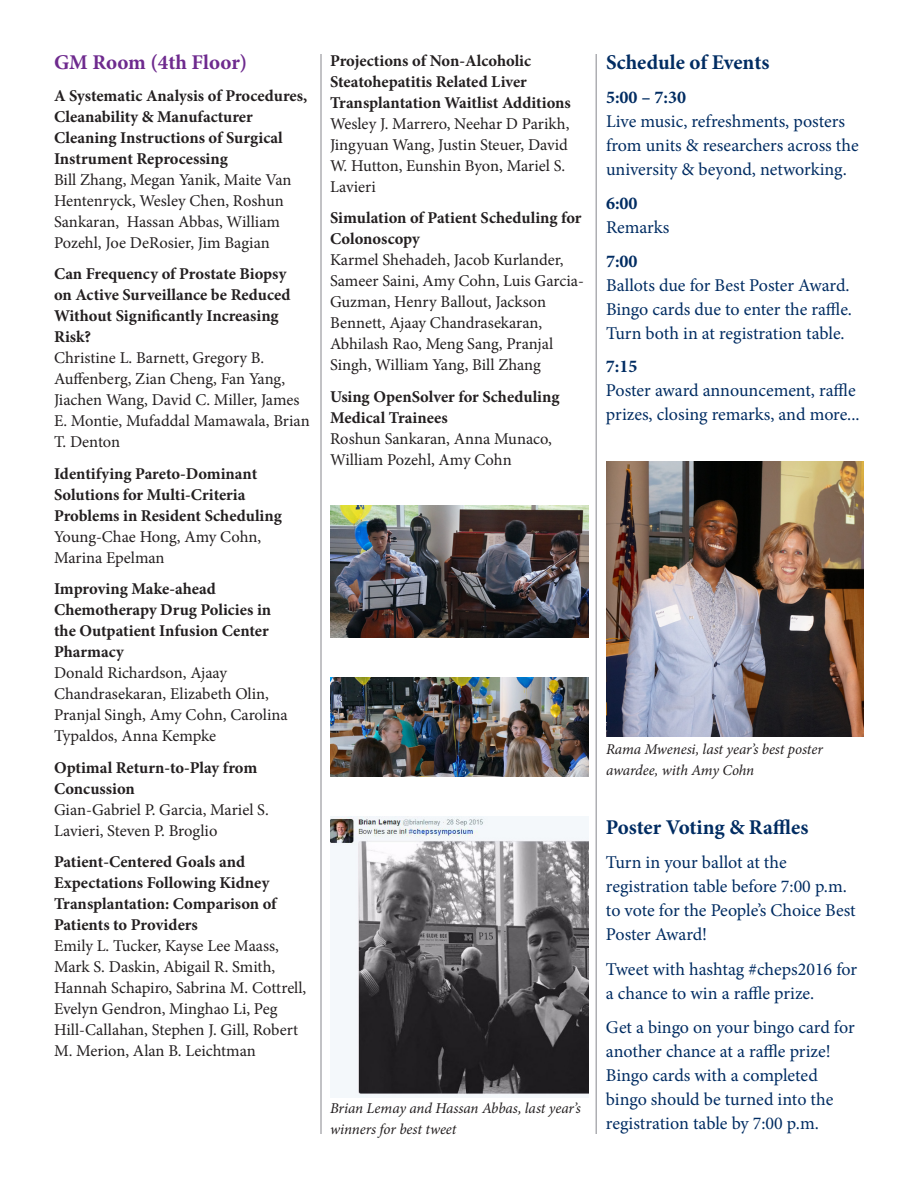
<style>
.page{position:relative;width:918px;height:1188px;background:#fff}
.page>*{position:absolute;margin:0;border:0;box-sizing:border-box;transform-origin:0 0}
.Paragraph_Style_1{font:700 21px "Minion Pro";letter-spacing:-.005em;color:#002c62}
.Paragraph_Style_1-2{font:700 21px "Minion Pro";color:#6e2a8e}
.Paragraph_Style_1_co{font:700 21px "Minion Pro";color:#002c62}
.Paragraph_Style_1-3{font:18px/24px "Minion Pro";letter-spacing:-.005em;color:#002c62}
.Paragraph_Style_1_co-2{font:18px/24px "Minion Pro";letter-spacing:-.005em;color:#002c62}
.Paragraph_Style_1-4{font:16.5px/21px "Minion Pro";letter-spacing:-.005em;color:#231f20}
.Paragraph_Style_1-5{font:700 16.5px/21px "Minion Pro";letter-spacing:-.005em;color:#231f20}
.Paragraph_Style_1-6{font:italic 15px/21px "Minion Pro";letter-spacing:-.005em;color:#231f20}
.s1{font-weight:700}
.s2{font-weight:400}
</style>
<div class="page">
<hr style="left:320px;top:54px;width:2px;height:1080px;background:#aeafb3">
<hr style="left:596px;top:54px;width:1px;height:1080px;background:#aeafb3">
<img style="left:330px;top:505px;width:258px;height:132px">
<img style="left:330px;top:678px;width:258px;height:99px">
<img style="left:330px;top:816px;width:258px;height:281px">
<img style="left:606px;top:461px;width:258px;height:275px">
<p class="Paragraph_Style_1-2" style="left:54px;top:48px;width:195px">GM Room (4th Floor)</p>
<p class="Paragraph_Style_1-4" style="left:54px;top:85px;width:255px"><span class="s1">A Systematic Analysis of Procedures,<br>Cleanability &amp; Manufacturer<br>Cleaning Instructions of Surgical<br>Instrument Reprocessing<br></span>Bill Zhang, Megan Yanik, Maite Van<br>Hentenryck, Wesley Chen, Roshun<br>Sankaran, Hassan Abbas, William<br>Pozehl, Joe DeRosier, Jim Bagian</p>
<p class="Paragraph_Style_1-4" style="left:54px;top:264px;width:257px"><span class="s1">Can Frequency of Prostate Biopsy<br>on Active Surveillance be Reduced<br>Without Significantly Increasing<br>Risk?<br></span>Christine L. Barnett, Gregory B.<br>Auffenberg, Zian Cheng, Fan Yang,<br>Jiachen Wang, David C. Miller, James<br>E. Montie, Mufaddal Mamawala, Brian<br>T. Denton</p>
<p class="Paragraph_Style_1-5" style="left:54px;top:463px;width:229px">Identifying Pareto-Dominant<br>Solutions for Multi-Criteria<br>Problems in Resident Scheduling<br><span class="s2">Young-Chae Hong, Amy Cohn,<br>Marina Epelman</span></p>
<p class="Paragraph_Style_1-4" style="left:54px;top:579px;width:235px"><span class="s1">Improving Make-ahead<br>Chemotherapy Drug Policies in the Outpatient Infusion Center<br>Pharmacy<br></span>Donald Richardson, Ajaay<br>Chandrasekaran, Elizabeth Olin,<br>Pranjal Singh, Amy Cohn, Carolina<br>Typaldos, Anna Kempke</p>
<p class="Paragraph_Style_1-4" style="left:54px;top:757px;width:216px"><span class="s1">Optimal Return-to-Play from<br>Concussion<br></span>Gian-Gabriel P. Garcia, Mariel S.<br>Lavieri, Steven P. Broglio</p>
<p class="Paragraph_Style_1-4" style="left:54px;top:852px;width:254px"><span class="s1">Patient-Centered Goals and<br>Expectations Following Kidney<br>Transplantation: Comparison of<br>Patients to Providers<br></span>Emily L. Tucker, Kayse Lee Maass,<br>Mark S. Daskin, Abigail R. Smith,<br>Hannah Schapiro, Sabrina M. Cottrell,<br>Evelyn Gendron, Minghao Li, Peg<br>Hill-Callahan, Stephen J. Gill, Robert<br>M. Merion, Alan B. Leichtman</p>
<p class="Paragraph_Style_1-4" style="left:330px;top:50px;width:242px"><span class="s1">Projections of Non-Alcoholic<br>Steatohepatitis Related Liver<br>Transplantation Waitlist Additions<br></span>Wesley J. Marrero, Neehar D Parikh,<br>Jingyuan Wang, Justin Steuer, David<br>W. Hutton, Eunshin Byon, Mariel S.<br>Lavieri</p>
<p class="Paragraph_Style_1-4" style="left:330px;top:208px;width:256px"><span class="s1">Simulation of Patient Scheduling for<br>Colonoscopy<br></span>Karmel Shehadeh, Jacob Kurlander,<br>Sameer Saini, Amy Cohn, Luis Garcia-<br>Guzman, Henry Ballout, Jackson<br>Bennett, Ajaay Chandrasekaran,<br>Abhilash Rao, Meng Sang, Pranjal<br>Singh, William Yang, Bill Zhang</p>
<p class="Paragraph_Style_1-4" style="left:330px;top:386px;width:231px"><span class="s1">Using OpenSolver for Scheduling<br>Medical Trainees<br></span>Roshun Sankaran, Anna Munaco,<br>William Pozehl, Amy Cohn</p>
<p class="Paragraph_Style_1-6" style="left:330px;top:1097px;width:252px">Brian Lemay and Hassan Abbas, last year’s winners for best tweet</p>
<p class="Paragraph_Style_1_co" style="left:606px;top:48px;width:165px">Schedule of Events</p>
<p class="Paragraph_Style_1_co-2" style="left:606px;top:85px;width:254px"><span class="s1">5:00 – 7:30<br></span>Live music, refreshments, posters from units &amp; researchers across the university &amp; beyond, networking.</p>
<p class="Paragraph_Style_1_co-2" style="left:606px;top:191px;width:65px"><span class="s1">6:00<br></span>Remarks</p>
<p class="Paragraph_Style_1_co-2" style="left:606px;top:249px;width:248px"><span class="s1">7:00<br></span>Ballots due for Best Poster Award.<br>Bingo cards due to enter the raffle.<br>Turn both in at registration table.</p>
<p class="Paragraph_Style_1_co-2" style="left:606px;top:355px;width:255px"><span class="s1">7:15<br></span>Poster award announcement, raffle prizes, closing remarks, and more...</p>
<p class="Paragraph_Style_1-6" style="left:606px;top:739px;width:218px">Rama Mwenesi, last year’s best poster awardee, with Amy Cohn</p>
<p class="Paragraph_Style_1" style="left:606px;top:812px;width:204px">Poster Voting &amp; Raffles</p>
<p class="Paragraph_Style_1-3" style="left:606px;top:850px;width:251px">Turn in your ballot at the registration table before 7:00 p.m. to vote for the People’s Choice Best<br>Poster Award!</p>
<p class="Paragraph_Style_1-3" style="left:606px;top:957px;width:253px">Tweet with hashtag #cheps2016 for a chance to win a raffle prize.</p>
<p class="Paragraph_Style_1-3" style="left:606px;top:1015px;width:250px">Get a bingo on your bingo card for another chance at a raffle prize!<br>Bingo cards with a completed bingo should be turned into the registration table by 7:00 p.m.</p>
</div>
